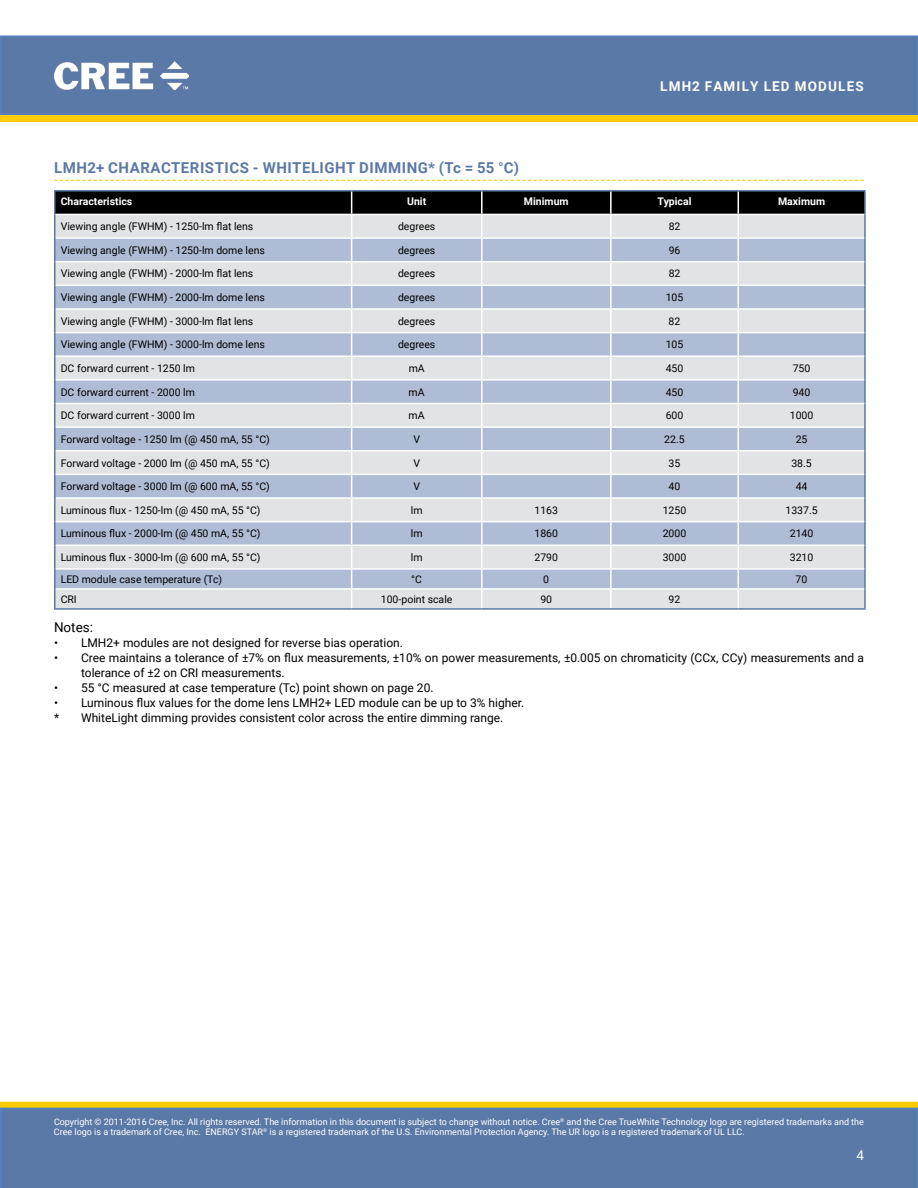
<style>
.page{position:relative;width:918px;height:1188px;background:#fff}
.page>*{position:absolute;margin:0;border:0;box-sizing:border-box;transform-origin:0 0}
.t1{font:700 15px "Roboto";letter-spacing:.035em;color:#5b79a7}
.t2{font:700 13.5px "Roboto";letter-spacing:.085em;color:#fff}
.t3{font:13.5px "Roboto";color:#000}
.t4{font:13.5px "Roboto";color:#fff}
.t5{font:12px/15px "Roboto";color:#000}
.t6{font:10.5px "Roboto";color:#000}
.t7{font:700 10.5px "Roboto";color:#fff}
.t8{font:9px/10.8px "Roboto";color:#fff}
.s1{font-weight:400}
</style>
<div class="page">
<div style="left:0;top:35px;width:918px;height:80px;background:#5b79a7"></div>
<img style="left:55px;top:62px;width:134px;height:28px">
<div style="left:1px;top:1102px;width:916px;height:6px;background:#ffcb05"></div>
<div style="left:0;top:1102px;width:918px;height:6px;border:1px solid #fdca0b"></div>
<div style="left:0;top:1108px;width:918px;height:80px;background:#5b79a7"></div>
<svg style="left:0;top:115px;width:918px;height:7px;background:#fdca09"></svg>
<svg style="left:54px;top:180px;width:810px;height:1px"></svg>
<hr style="left:54px;top:608px;width:298px;height:2px;background:#5b79a7">
<hr style="left:352px;top:608px;width:130px;height:2px;background:#5b79a7">
<hr style="left:482px;top:608px;width:129px;height:2px;background:#5b79a7">
<hr style="left:611px;top:608px;width:127px;height:2px;background:#5b79a7">
<hr style="left:738px;top:608px;width:128px;height:2px;background:#5b79a7">
<hr style="left:54px;top:190px;width:298px;height:2px;background:#5b79a7">
<hr style="left:352px;top:190px;width:130px;height:2px;background:#5b79a7">
<hr style="left:482px;top:190px;width:129px;height:2px;background:#5b79a7">
<hr style="left:611px;top:190px;width:127px;height:2px;background:#5b79a7">
<hr style="left:738px;top:190px;width:128px;height:2px;background:#5b79a7">
<svg style="left:54px;top:191px;width:812px;height:417px;background:#c3c9d4"></svg>
<hr style="left:56px;top:214px;width:296px;height:1px;background:#fff">
<hr style="left:352px;top:214px;width:130px;height:1px;background:#fff">
<hr style="left:482px;top:214px;width:129px;height:1px;background:#fff">
<hr style="left:611px;top:214px;width:127px;height:1px;background:#fff">
<hr style="left:738px;top:214px;width:126px;height:1px;background:#fff">
<p class="t2" style="left:660px;top:77px;width:205px">LMH2 Family LED Modules</p>
<h1 class="t1" style="left:54px;top:157px;width:466px">LMH2+ Characteristics - WhiteLight Dimm ing* (Tc = 55 <span class="s1">°</span>C)</h1>
<p class="t7" style="left:61px;top:194px;width:73px">Characteristics</p>
<p class="t7" style="left:407px;top:194px;width:21px">Unit</p>
<p class="t7" style="left:524px;top:194px;width:46px">Minimum</p>
<p class="t7" style="left:658px;top:194px;width:35px">Typical</p>
<p class="t7" style="left:778px;top:194px;width:49px">Maximum</p>
<p class="t6" style="left:61px;top:219px;width:194px">Viewing angle (FWHM) - 1250-lm flat lens</p>
<p class="t6" style="left:398px;top:219px;width:39px">degrees</p>
<p class="t6" style="left:669px;top:219px;width:13px">82</p>
<p class="t6" style="left:61px;top:243px;width:206px">Viewing angle (FWHM) - 1250-lm dome lens</p>
<p class="t6" style="left:398px;top:243px;width:39px">degrees</p>
<p class="t6" style="left:669px;top:243px;width:13px">96</p>
<p class="t6" style="left:61px;top:266px;width:194px">Viewing angle (FWHM) - 2000-lm flat lens</p>
<p class="t6" style="left:398px;top:266px;width:39px">degrees</p>
<p class="t6" style="left:669px;top:266px;width:13px">82</p>
<p class="t6" style="left:61px;top:290px;width:206px">Viewing angle (FWHM) - 2000-lm dome lens</p>
<p class="t6" style="left:398px;top:290px;width:39px">degrees</p>
<p class="t6" style="left:666px;top:290px;width:19px">105</p>
<p class="t6" style="left:61px;top:314px;width:194px">Viewing angle (FWHM) - 3000-lm flat lens</p>
<p class="t6" style="left:398px;top:314px;width:39px">degrees</p>
<p class="t6" style="left:669px;top:314px;width:13px">82</p>
<p class="t6" style="left:61px;top:337px;width:206px">Viewing angle (FWHM) - 3000-lm dome lens</p>
<p class="t6" style="left:398px;top:337px;width:39px">degrees</p>
<p class="t6" style="left:666px;top:337px;width:19px">105</p>
<p class="t6" style="left:61px;top:361px;width:136px">DC forward current - 1250 lm</p>
<p class="t6" style="left:409px;top:361px;width:18px">mA</p>
<p class="t6" style="left:666px;top:361px;width:19px">450</p>
<p class="t6" style="left:793px;top:361px;width:19px">750</p>
<p class="t6" style="left:61px;top:385px;width:136px">DC forward current - 2000 lm</p>
<p class="t6" style="left:409px;top:385px;width:18px">mA</p>
<p class="t6" style="left:666px;top:385px;width:19px">450</p>
<p class="t6" style="left:793px;top:385px;width:19px">940</p>
<p class="t6" style="left:61px;top:408px;width:136px">DC forward current - 3000 lm</p>
<p class="t6" style="left:409px;top:408px;width:18px">mA</p>
<p class="t6" style="left:666px;top:408px;width:19px">600</p>
<p class="t6" style="left:790px;top:408px;width:25px">1000</p>
<p class="t6" style="left:61px;top:432px;width:210px">Forward voltage - 1250 lm (@ 450 mA, 55 °C)</p>
<p class="t6" style="left:413px;top:432px;width:8px">V</p>
<p class="t6" style="left:664px;top:432px;width:22px">22.5</p>
<p class="t6" style="left:796px;top:432px;width:13px">25</p>
<p class="t6" style="left:61px;top:455px;width:210px">Forward voltage - 2000 lm (@ 450 mA, 55 °C)</p>
<p class="t6" style="left:413px;top:455px;width:8px">V</p>
<p class="t6" style="left:669px;top:455px;width:13px">35</p>
<p class="t6" style="left:791px;top:455px;width:22px">38.5</p>
<p class="t6" style="left:61px;top:479px;width:210px">Forward voltage - 3000 lm (@ 600 mA, 55 °C)</p>
<p class="t6" style="left:413px;top:479px;width:8px">V</p>
<p class="t6" style="left:669px;top:479px;width:13px">40</p>
<p class="t6" style="left:796px;top:479px;width:13px">44</p>
<p class="t6" style="left:61px;top:503px;width:201px">Luminous flux - 1250-lm (@ 450 mA, 55 °C)</p>
<p class="t6" style="left:411px;top:503px;width:13px">lm</p>
<p class="t6" style="left:534px;top:503px;width:25px">1163</p>
<p class="t6" style="left:663px;top:503px;width:25px">1250</p>
<p class="t6" style="left:785px;top:503px;width:34px">1337.5</p>
<p class="t6" style="left:61px;top:526px;width:201px">Luminous flux - 2000-lm (@ 450 mA, 55 °C)</p>
<p class="t6" style="left:411px;top:526px;width:13px">lm</p>
<p class="t6" style="left:534px;top:526px;width:25px">1860</p>
<p class="t6" style="left:663px;top:526px;width:25px">2000</p>
<p class="t6" style="left:790px;top:526px;width:25px">2140</p>
<p class="t6" style="left:61px;top:550px;width:201px">Luminous flux - 3000-lm (@ 600 mA, 55 °C)</p>
<p class="t6" style="left:411px;top:550px;width:13px">lm</p>
<p class="t6" style="left:534px;top:550px;width:25px">2790</p>
<p class="t6" style="left:663px;top:550px;width:25px">3000</p>
<p class="t6" style="left:790px;top:550px;width:25px">3210</p>
<p class="t6" style="left:61px;top:572px;width:163px">LED module case temperature (Tc)</p>
<p class="t6" style="left:411px;top:572px;width:12px">°C</p>
<p class="t6" style="left:543px;top:572px;width:7px">0</p>
<p class="t6" style="left:796px;top:572px;width:13px">70</p>
<p class="t6" style="left:61px;top:592px;width:18px">CRI</p>
<p class="t6" style="left:381px;top:592px;width:73px">100-point scale</p>
<p class="t6" style="left:540px;top:592px;width:13px">90</p>
<p class="t6" style="left:669px;top:592px;width:13px">92</p>
<p class="t3" style="left:54px;top:618px;width:41px">Notes:</p>
<p class="t5" style="left:54px;top:635px;width:351px">• LMH2+ modules are not designed for reverse bias operation.</p>
<p class="t5" style="left:81px;top:650px;width:784px;text-indent:-27px">• Cree maintains a tolerance of ±7% on flux measurements, ±10% on power measurements, ±0.005 on chromaticity (CCx, CCy) measurements and a tolerance of ±2 on CRI measurements.</p>
<p class="t5" style="left:54px;top:680px;width:381px">• 55 °C measured at case temperature (Tc) point shown on page 20.</p>
<p class="t5" style="left:54px;top:695px;width:472px">• Luminous flux values for the dome lens LMH2+ LED module can be up to 3% higher. * WhiteLight dimming provides consistent color across the entire dimming range.</p>
<p class="t8" style="left:54px;top:1116px;width:811px">Copyright © 2011-2016 Cree, Inc. All rights reserved. The information in this document is subject to change without notice. Cree<sup>®</sup> and the Cree TrueWhite Technology logo are registered trademarks and the<br>Cree logo is a trademark of Cree, Inc. ENERGY STAR<sup>®</sup> is a registered trademark of the U.S. Environmental Protection Agency. The UR logo is a registered trademark of UL LLC.</p>
<p class="t4" style="left:856px;top:1145px;width:9px">4</p>
</div>
